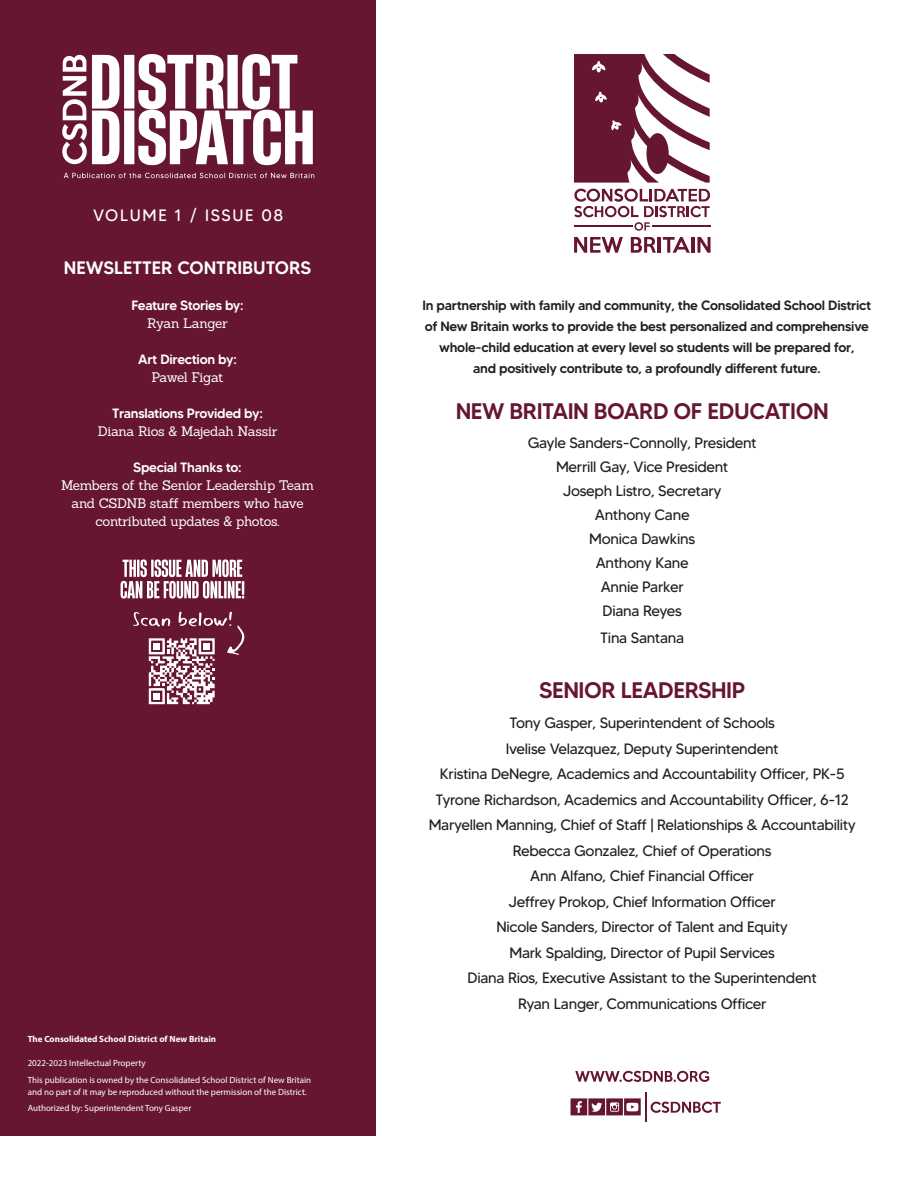
<style>
.page{position:relative;width:918px;height:1188px;background:#fff}
.page>*{position:absolute;margin:0;border:0;box-sizing:border-box;transform-origin:0 0}
.t1{font:500 22.5px "MADETOMMY";letter-spacing:-.02em;color:#661633}
.t2{font:500 18px "MADETOMMY";color:#fff}
.t3{font:16.5px "MADETOMMY";letter-spacing:.1em;color:#fff}
.t4{font:15px "MADETOMMY";letter-spacing:-.02em;color:#231f20}
.t5{font:500 13.5px "MADETOMMY";letter-spacing:-.02em;color:#231f20}
.t6{font:13.5px "Sanchez";letter-spacing:-.025em;color:#fff}
.t7{font:500 13.5px "MADETOMMY";letter-spacing:-.02em;color:#fff}
.t8{font:9px "Myriad Pro";color:#fff}
.t9{font:700 9px "Myriad Pro";color:#fff}
</style>
<div class="page">
<div style="left:0;top:0;width:375px;height:1136px;background:#661633"></div>
<svg style="left:575px;top:1071px;width:134px;height:11px"></svg>
<hr style="left:645px;top:1092px;width:1px;height:30px;background:#661633">
<svg style="left:571px;top:1098px;width:70px;height:17px"></svg>
<svg style="left:651px;top:1102px;width:70px;height:11px"></svg>
<svg style="left:574px;top:237px;width:49px;height:16px"></svg>
<svg style="left:631px;top:237px;width:25px;height:16px"></svg>
<hr style="left:658px;top:237px;width:3px;height:16px;background:#661633">
<svg style="left:663px;top:237px;width:27px;height:16px"></svg>
<hr style="left:691px;top:237px;width:4px;height:16px;background:#661633">
<svg style="left:697px;top:237px;width:14px;height:16px"></svg>
<svg style="left:574px;top:54px;width:136px;height:129px"></svg>
<svg style="left:574px;top:189px;width:136px;height:42px"></svg>
<hr style="left:652px;top:226px;width:59px;height:1px;background:#661633">
<hr style="left:574px;top:226px;width:59px;height:1px;background:#661633">
<svg style="left:62px;top:54px;width:251px;height:111px"></svg>
<svg style="left:64px;top:173px;width:250px;height:5px"></svg>
<svg style="left:121px;top:559px;width:123px;height:40px"></svg>
<svg style="left:133px;top:612px;width:111px;height:92px"></svg>
<p class="t3" style="left:93px;top:205px;width:192px">VOLUME 1 / ISSUE 08</p>
<p class="t2" style="left:64px;top:257px;width:249px">NEWSLETTER CONTRIBUTORS</p>
<p class="t7" style="left:131px;top:297px;width:114px">Feature Stories by:</p>
<p class="t6" style="left:147px;top:314px;width:82px">Ryan Langer</p>
<p class="t7" style="left:138px;top:351px;width:100px">Art Direction by:</p>
<p class="t6" style="left:151px;top:368px;width:74px">Pawel Figat</p>
<p class="t7" style="left:112px;top:405px;width:152px">Translations Provided by:</p>
<p class="t6" style="left:98px;top:422px;width:181px">Diana Rios &amp; Majedah Nassir</p>
<p class="t7" style="left:133px;top:459px;width:110px">Special Thanks to:</p>
<p class="t6" style="left:61px;top:476px;width:254px">Members of the Senior Leadership Team</p>
<p class="t6" style="left:72px;top:494px;width:234px">and CSDNB staff members who have</p>
<p class="t6" style="left:96px;top:512px;width:185px">contributed updates &amp; photos.</p>
<p class="t9" style="left:28px;top:1033px;width:190px">The Consolidated School District of New Britain</p>
<p class="t8" style="left:28px;top:1058px;width:119px">2022-2023 Intellectual Property</p>
<p class="t8" style="left:28px;top:1074px;width:285px">This publication is owned by the Consolidated School District of New Britain</p>
<p class="t8" style="left:28px;top:1086px;width:281px">and no part of it may be reproduced without the permission of the District.</p>
<p class="t8" style="left:28px;top:1103px;width:165px">Authorized by: Superintendent Tony Gasper</p>
<p class="t5" style="left:422px;top:297px;width:450px">In partnership with family and community, the Consolidated School District</p>
<p class="t5" style="left:425px;top:318px;width:446px">of New Britain works to provide the best personalized and comprehensive</p>
<p class="t5" style="left:439px;top:339px;width:417px">whole-child education at every level so students will be prepared for,</p>
<p class="t5" style="left:473px;top:360px;width:349px">and positively contribute to, a profoundly different future.</p>
<p class="t1" style="left:456px;top:397px;width:375px">NEW BRITAIN BOARD OF EDUCATION</p>
<p class="t4" style="left:528px;top:433px;width:231px">Gayle Sanders-Connolly, President</p>
<p class="t4" style="left:556px;top:457px;width:174px">Merrill Gay, Vice President</p>
<p class="t4" style="left:563px;top:481px;width:160px">Joseph Listro, Secretary</p>
<p class="t4" style="left:595px;top:505px;width:96px">Anthony Cane</p>
<p class="t4" style="left:589px;top:529px;width:107px">Monica Dawkins</p>
<p class="t4" style="left:596px;top:553px;width:95px">Anthony Kane</p>
<p class="t4" style="left:601px;top:577px;width:84px">Annie Parker</p>
<p class="t4" style="left:603px;top:601px;width:81px">Diana Reyes</p>
<p class="t4" style="left:600px;top:628px;width:85px">Tina Santana</p>
<p class="t1" style="left:539px;top:676px;width:208px">SENIOR LEADERSHIP</p>
<p class="t4" style="left:510px;top:714px;width:267px">Tony Gasper, Superintendent of Schools</p>
<p class="t4" style="left:506px;top:739px;width:274px">Ivelise Velazquez, Deputy Superintendent</p>
<p class="t4" style="left:440px;top:765px;width:406px">Kristina DeNegre, Academics and Accountability Officer, PK-5</p>
<p class="t4" style="left:435px;top:790px;width:415px">Tyrone Richardson, Academics and Accountability Officer, 6-12</p>
<p class="t4" style="left:429px;top:816px;width:429px">Maryellen Manning, Chief of Staff | Relationships &amp; Accountability</p>
<p class="t4" style="left:513px;top:841px;width:260px">Rebecca Gonzalez, Chief of Operations</p>
<p class="t4" style="left:530px;top:867px;width:226px">Ann Alfano, Chief Financial Officer</p>
<p class="t4" style="left:509px;top:892px;width:269px">Jeffrey Prokop, Chief Information Officer</p>
<p class="t4" style="left:497px;top:918px;width:293px">Nicole Sanders, Director of Talent and Equity</p>
<p class="t4" style="left:510px;top:943px;width:267px">Mark Spalding, Director of Pupil Services</p>
<p class="t4" style="left:468px;top:969px;width:351px">Diana Rios, Executive Assistant to the Superintendent</p>
<p class="t4" style="left:518px;top:994px;width:250px">Ryan Langer, Communications Officer</p>
</div>
